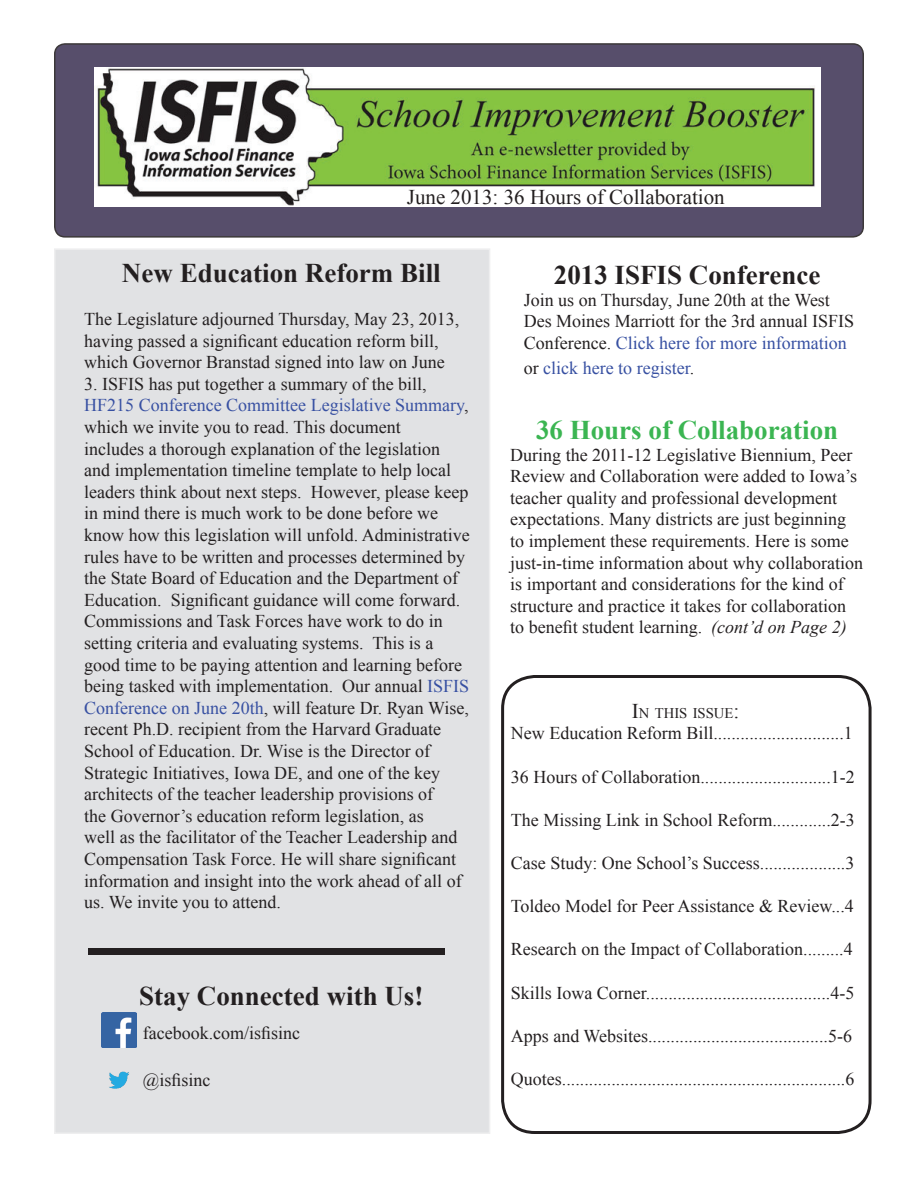
<style>
.page{position:relative;width:918px;height:1188px;background:#fff}
.page>*{position:absolute;margin:0;border:0;box-sizing:border-box;transform-origin:0 0}
.t1{font:700 27px "Times New Roman";color:#231f20}
.t2{font:700 27px "Times New Roman";color:#3bb552}
.t3{font:21px "Times New Roman";color:#231f20}
.t4{font:18px/21.6px "Times New Roman";color:#231f20}
.t5{font:18px "Times New Roman";color:#3750a2}
.t6{font:14.7px "Times New Roman";color:#231f20}
.s1{color:#3750a2}
.s2{color:#231f20}
.s3{font-style:italic}
.s4{font-size:21px}
</style>
<div class="page">
<div style="left:54px;top:248px;width:436px;height:886px;background:#e1e2e4;border:2px solid #eeeeef"></div>
<div style="left:55px;top:44px;width:808px;height:193px;background:#574e6b;border-radius:10px"></div>
<div style="left:54px;top:43px;width:810px;height:195px;border:2px solid #231f20;border-radius:10px"></div>
<img style="left:94px;top:67px;width:727px;height:139px">
<div style="left:501px;top:675px;width:371px;height:459px;border:3px solid #231f20;border-radius:32px"></div>
<div style="left:89px;top:948px;width:356px;height:7px;background:#231f20"></div>
<img style="left:102px;top:1013px;width:34px;height:34px">
<img style="left:109px;top:1071px;width:21px;height:18px">
<p class="t3" style="left:407px;top:182px;width:319px">June 2013: 36 Hours of Collaboration</p>
<h1 class="t1" style="left:122px;top:254px;width:320px">New Education Reform Bill</h1>
<p class="t4" style="left:84px;top:308px;width:376px">The Legislature adjourned Thursday, May 23, 2013, having passed a significant education reform bill, which Governor Branstad signed into law on June</p>
<p class="t4" style="left:84px;top:373px;width:387px">3. ISFIS has put together a summary of the bill, <span class="s1">HF215 Conference Committee Legislative Summary</span>, which we invite you to read. This document<br>includes a thorough explanation of the legislation and implementation timeline template to help local leaders think about next steps. However, please keep in mind there is much work to be done before we know how this legislation will unfold. Administrative rules have to be written and processes determined by the State Board of Education and the Department of Education. Significant guidance will come forward.<br>Commissions and Task Forces have work to do in setting criteria and evaluating systems. This is a good time to be paying attention and learning before being tasked with implementation. Our annual <span class="s1">ISFIS Conference on June 20th</span>, will feature Dr. Ryan Wise, recent Ph.D. recipient from the Harvard Graduate School of Education. Dr. Wise is the Director of Strategic Initiatives, Iowa DE, and one of the key architects of the teacher leadership provisions of<br>the Governor’s education reform legislation, as<br>well as the facilitator of the Teacher Leadership and Compensation Task Force. He will share significant information and insight into the work ahead of all of us. We invite you to attend.</p>
<h1 class="t1" style="left:139px;top:978px;width:286px">Stay Connected with Us!</h1>
<p class="t4" style="left:143px;top:1022px;width:159px">facebook.com/isfisinc</p>
<p class="t4" style="left:143px;top:1068px;width:69px">@isfisinc</p>
<h1 class="t1" style="left:554px;top:257px;width:268px">2013 ISFIS Conference</h1>
<p class="t4" style="left:524px;top:289px;width:332px">Join us on Thursday, June 20th at the West<br>Des Moines Marriott for the 3rd annual ISFIS<br>Conference. <span class="s1">Click here for more information</span></p>
<p class="t5" style="left:524px;top:356px;width:172px"><span class="s2">or</span> click here to register<span class="s2">.</span></p>
<h1 class="t2" style="left:536px;top:411px;width:304px">36 Hours of Collaboration</h1>
<p class="t4" style="left:510px;top:444px;width:354px">During the 2011-12 Legislative Biennium, Peer Review and Collaboration were added to Iowa’s teacher quality and professional development expectations. Many districts are just beginning to implement these requirements. Here is some just-in-time information about why collaboration is important and considerations for the kind of structure and practice it takes for collaboration to benefit student learning. <span class="s3">(cont’d on Page 2)</span></p>
<p class="t6" style="left:632px;top:703px;width:109px"><span class="s4">I</span>N THIS ISSUE<span class="s4">:</span></p>
<p class="t4" style="left:511px;top:722px;width:343px">New Education Reform Bill.............................1</p>
<p class="t4" style="left:511px;top:765px;width:345px">36 Hours of Collaboration.............................1-2</p>
<p class="t4" style="left:511px;top:809px;width:345px">The Missing Link in School Reform.............2-3</p>
<p class="t4" style="left:511px;top:852px;width:345px">Case Study: One School’s Success...................3</p>
<p class="t4" style="left:511px;top:895px;width:344px">Toldeo Model for Peer Assistance &amp; Review...4</p>
<p class="t4" style="left:511px;top:938px;width:343px">Research on the Impact of Collaboration.........4</p>
<p class="t4" style="left:511px;top:981px;width:345px">Skills Iowa Corner.........................................4-5</p>
<p class="t4" style="left:511px;top:1025px;width:343px">Apps and Websites........................................5-6</p>
<p class="t4" style="left:511px;top:1068px;width:345px">Quotes...............................................................6</p>
</div>
